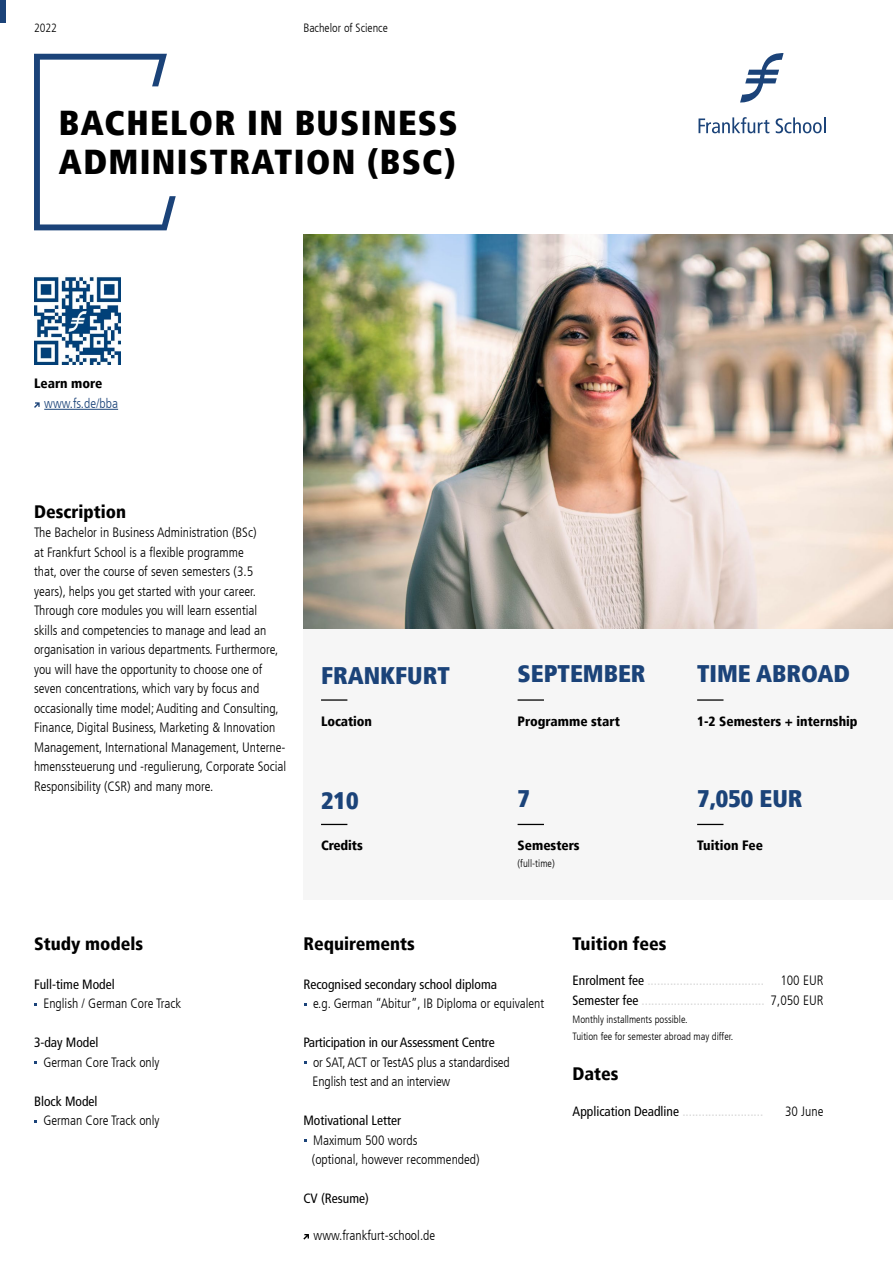
<style>
.page{position:relative;width:893px;height:1263px;background:#fff}
.page>*{position:absolute;margin:0;border:0;box-sizing:border-box;transform-origin:0 0}
.t1{font:900 condensed 34.5px/39px "Frutiger LT";letter-spacing:.04em;color:#000}
.t2{font:900 condensed 24px "Frutiger LT";color:#1b4379}
.t3{font:900 condensed 18px "Frutiger LT";color:#000}
.t4{font:300 condensed 13.5px/19.5px "Frutiger LT";color:#000}
.t5{font:condensed 13.5px/19.8px "Frutiger LT";color:#dadada}
.t6{font:condensed 13.5px "Frutiger LT";color:#000}
.t7{font:900 condensed 13.5px "Frutiger LT";color:#000}
.t8{font:300 condensed 13.5px "Frutiger LT";color:#1b4379}
.t9{font:300 condensed 12px "Frutiger LT";color:#000}
.t10{font:300 condensed 10.5px/16.5px "Frutiger LT";color:#000}
.s1{color:#000}
.s2{font-weight:300;color:#000}
</style>
<div class="page">
<div style="left:0;top:0;width:6px;height:23px;background:#1b4379"></div>
<svg style="left:303px;top:1234px;width:6px;height:5px"></svg>
<svg style="left:740px;top:53px;width:44px;height:50px"></svg>
<svg style="left:698px;top:117px;width:71px;height:16px"></svg>
<svg style="left:776px;top:117px;width:50px;height:16px"></svg>
<svg style="left:34px;top:54px;width:142px;height:176px"></svg>
<hr style="left:44px;top:409px;width:74px;height:1px;background:#1b4379">
<svg style="left:34px;top:402px;width:6px;height:6px"></svg>
<img style="left:34px;top:276px;width:87px;height:88px">
<img style="left:303px;top:234px;width:590px;height:395px">
<div style="left:303px;top:630px;width:590px;height:270px;background:#f6f6f6"></div>
<hr style="left:321px;top:699px;width:26px;height:2px;background:#000">
<hr style="left:518px;top:699px;width:26px;height:2px;background:#000">
<hr style="left:697px;top:699px;width:26px;height:2px;background:#000">
<svg style="left:321px;top:824px;width:26px;height:1px"></svg>
<svg style="left:518px;top:824px;width:26px;height:1px"></svg>
<svg style="left:697px;top:824px;width:26px;height:1px"></svg>
<p class="t9" style="left:34px;top:21px;width:25px">2022</p>
<p class="t9" style="left:303px;top:21px;width:86px">Bachelor of Science</p>
<h1 class="t1" style="left:59px;top:103px;width:400px">BACHELOR IN BUSINESS<br>ADMINISTRATION (BSC)</h1>
<p class="t7" style="left:34px;top:376px;width:70px">Learn more</p>
<p class="t8" style="left:44px;top:396px;width:75px">www.fs.de/bba</p>
<h3 class="t3" style="left:34px;top:500px;width:94px">Description</h3>
<p class="t4" style="left:34px;top:523px;width:254px">The Bachelor in Business Administration (BSc)<br>at Frankfurt School is a flexible programme<br>that, over the course of seven semesters (3.5 years), helps you get started with your career.<br>Through core modules you will learn essential<br>skills and competencies to manage and lead an organisation in various departments. Furthermore, you will have the opportunity to choose one of seven concentrations, which vary by focus and occasionally time model; Auditing and Consulting, Finance, Digital Business, Marketing &amp; Innovation Management, International Management, Unterne&shy;hmenssteuerung und -regulierung, Corporate Social Responsibility (CSR) and many more.</p>
<h2 class="t2" style="left:321px;top:661px;width:130px">FRANKFURT</h2>
<h2 class="t2" style="left:518px;top:659px;width:129px">SEPTEMBER</h2>
<h2 class="t2" style="left:697px;top:659px;width:154px">TIME ABROAD</h2>
<p class="t7" style="left:321px;top:713px;width:52px">Location</p>
<p class="t7" style="left:518px;top:713px;width:104px">Programme start</p>
<p class="t7" style="left:697px;top:713px;width:162px">1-2 Semesters + internship</p>
<h2 class="t2" style="left:321px;top:785px;width:39px">210</h2>
<h2 class="t2" style="left:518px;top:784px;width:14px">7</h2>
<h2 class="t2" style="left:697px;top:784px;width:107px">7,050 EUR</h2>
<p class="t7" style="left:321px;top:837px;width:43px">Credits</p>
<p class="t7" style="left:518px;top:837px;width:64px">Semesters</p>
<p class="t10" style="left:518px;top:855px;width:39px">(full-time)</p>
<p class="t7" style="left:697px;top:837px;width:67px">Tuition Fee</p>
<h3 class="t3" style="left:34px;top:932px;width:111px">Study models</h3>
<p class="t6" style="left:34px;top:976px;width:82px">Full-time Model</p>
<p class="t4" style="left:43px;top:994px;width:139px">English / German Core Track</p>
<p class="t6" style="left:34px;top:1034px;width:66px">3-day Model</p>
<p class="t4" style="left:43px;top:1052px;width:118px">German Core Track only</p>
<p class="t6" style="left:34px;top:1093px;width:65px">Block Model</p>
<p class="t4" style="left:43px;top:1111px;width:118px">German Core Track only</p>
<h3 class="t3" style="left:303px;top:932px;width:113px">Requirements</h3>
<p class="t6" style="left:303px;top:976px;width:195px">Recognised secondary school diploma</p>
<p class="t4" style="left:313px;top:994px;width:233px">e.g. German “Abitur”, IB Diploma or equivalent</p>
<p class="t6" style="left:303px;top:1034px;width:193px">Participation in our Assessment Centre</p>
<p class="t4" style="left:313px;top:1052px;width:199px">or SAT, ACT or TestAS plus a standardised<br>English test and an interview</p>
<p class="t6" style="left:303px;top:1112px;width:99px">Motivational Letter</p>
<p class="t4" style="left:312px;top:1130px;width:169px">Maximum 500 words<br>(optional, however recommended)</p>
<p class="t6" style="left:303px;top:1190px;width:67px">CV (Resume)</p>
<p class="t4" style="left:314px;top:1225px;width:123px">www.frankfurt-school.de</p>
<h3 class="t3" style="left:573px;top:932px;width:95px">Tuition fees</h3>
<p class="t5" style="left:573px;top:971px;width:252px"><span class="s1">Enrolment fee</span> .................................... <span class="s2">100 EUR<br></span><span class="s1">Semester fee</span> ...................................... <span class="s2">7,050 EUR</span></p>
<p class="t10" style="left:573px;top:1011px;width:162px">Monthly installments possible.<br>Tuition fee for semester abroad may differ.</p>
<h3 class="t3" style="left:573px;top:1063px;width:48px">Dates</h3>
<p class="t5" style="left:573px;top:1101px;width:192px"><span class="s1">Application Deadline</span> .........................</p>
<p class="t4" style="left:785px;top:1101px;width:40px">30 June</p>
</div>
